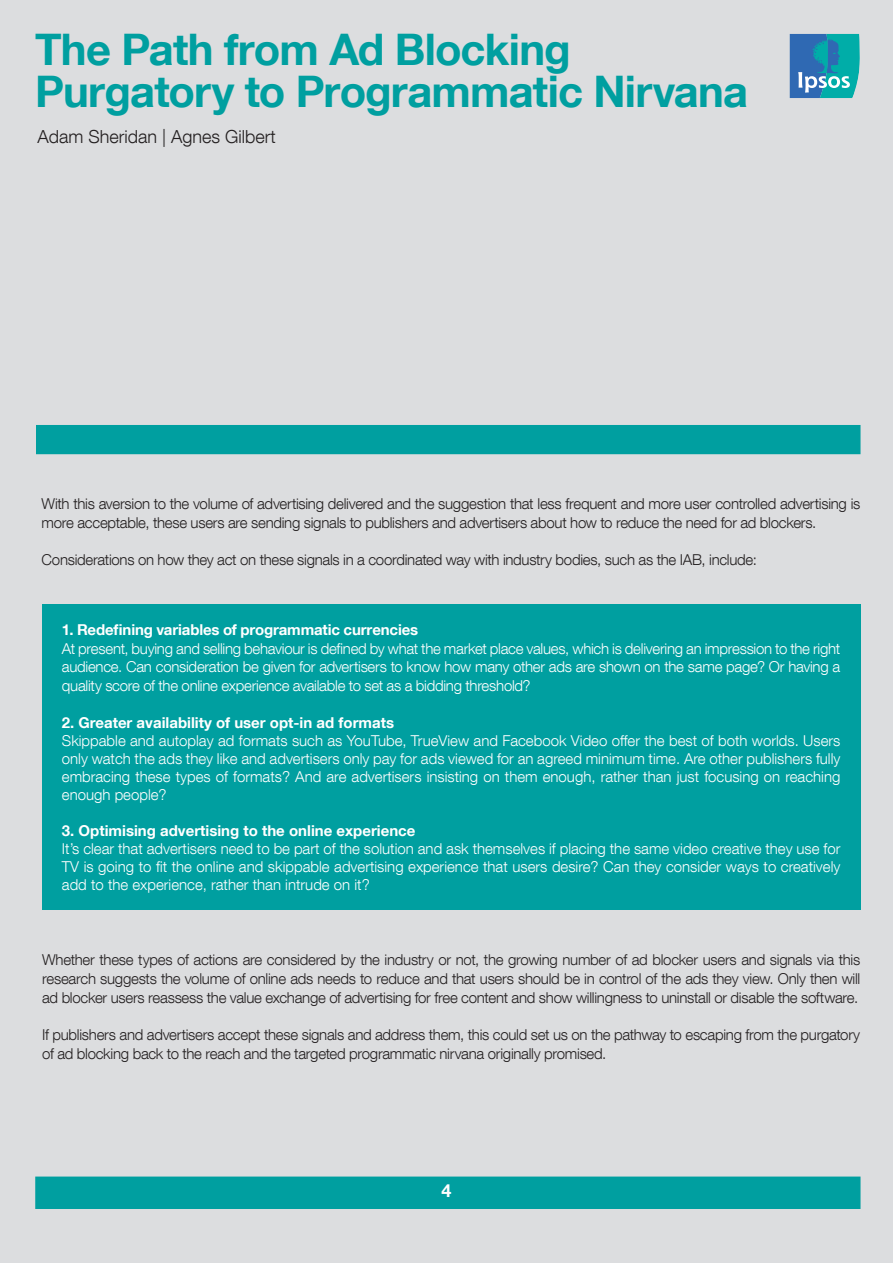
<style>
.page{position:relative;width:893px;height:1263px;background:#dcdddf}
.page>*{position:absolute;margin:0;border:0;box-sizing:border-box;transform-origin:0 0}
.t1{font:700 43.5px "Helvetica Neue LT Com";letter-spacing:-.02em;color:#009fa0}
.t2{font:300 18px "Helvetica Neue LT Com";color:#231f20}
.t3{font:700 18px "Helvetica Neue LT Com";color:#fff}
.t4{font:300 15px/18px "Helvetica Neue LT Com";color:#fff;text-align:justify}
.t5{font:300 15px/18.8px "Helvetica Neue LT Com";letter-spacing:-.02em;color:#231f20}
.t6{font:700 15px "Helvetica Neue LT Com";color:#fff}
</style>
<div class="page">
<div style="left:35px;top:1176px;width:825px;height:33px;background:#009fa0;border:2px solid #009fa0"></div>
<svg style="left:789px;top:34px;width:71px;height:64px;background:#3295b5"></svg>
<div style="left:42px;top:604px;width:818px;height:306px;background:#009fa0"></div>
<div style="left:36px;top:425px;width:824px;height:29px;background:#009fa0"></div>
<p class="t1" style="left:35px;top:22px;width:537px">The Path from Ad Blocking</p>
<p class="t1" style="left:35px;top:64px;width:714px">Purgatory to Programmatic Nirvana</p>
<p class="t2" style="left:38px;top:126px;width:240px">Adam Sheridan | Agnes Gilbert</p>
<p class="t5" style="left:42px;top:494px;width:820px">With this aversion to the volume of advertising delivered and the suggestion that less frequent and more user controlled advertising is more acceptable, these users are sending signals to publishers and advertisers about how to reduce the need for ad blockers.</p>
<p class="t5" style="left:42px;top:550px;width:717px">Considerations on how they act on these signals in a coordinated way with industry bodies, such as the IAB, include:</p>
<p class="t6" style="left:62px;top:620px;width:358px">1. Redefining variables of programmatic currencies</p>
<p class="t4" style="left:62px;top:639px;width:780px;line-height:18.8px">At present, buying and selling behaviour is defined by what the market place values, which is delivering an impression to the right audience. Can consideration be given for advertisers to know how many other ads are shown on the same page? Or having a quality score of the online experience available to set as a bidding threshold?</p>
<p class="t6" style="left:62px;top:713px;width:334px">2. Greater availability of user opt-in ad formats</p>
<p class="t4" style="left:62px;top:731px;width:780px">Skippable and autoplay ad formats such as YouTube, TrueView and Facebook Video offer the best of both worlds. Users only watch the ads they like and advertisers only pay for ads viewed for an agreed minimum time. Are other publishers fully embracing these types of formats? And are advertisers insisting on them enough, rather than just focusing on reaching enough people?</p>
<p class="t6" style="left:62px;top:821px;width:355px">3. Optimising advertising to the online experience</p>
<p class="t4" style="left:62px;top:839px;width:780px">It’s clear that advertisers need to be part of the solution and ask themselves if placing the same video creative they use for TV is going to fit the online and skippable advertising experience that users desire? Can they consider ways to creatively add to the experience, rather than intrude on it?</p>
<p class="t5" style="left:42px;top:950px;width:820px;text-align:justify">Whether these types of actions are considered by the industry or not, the growing number of ad blocker users and signals via this research suggests the volume of online ads needs to reduce and that users should be in control of the ads they view. Only then will ad blocker users reassess the value exchange of advertising for free content and show willingness to uninstall or disable the software.</p>
<p class="t5" style="left:42px;top:1025px;width:819px">If publishers and advertisers accept these signals and address them, this could set us on the pathway to escaping from the purgatory of ad blocking back to the reach and the targeted programmatic nirvana originally promised.</p>
<p class="t3" style="left:441px;top:1179px;width:12px">4</p>
</div>
